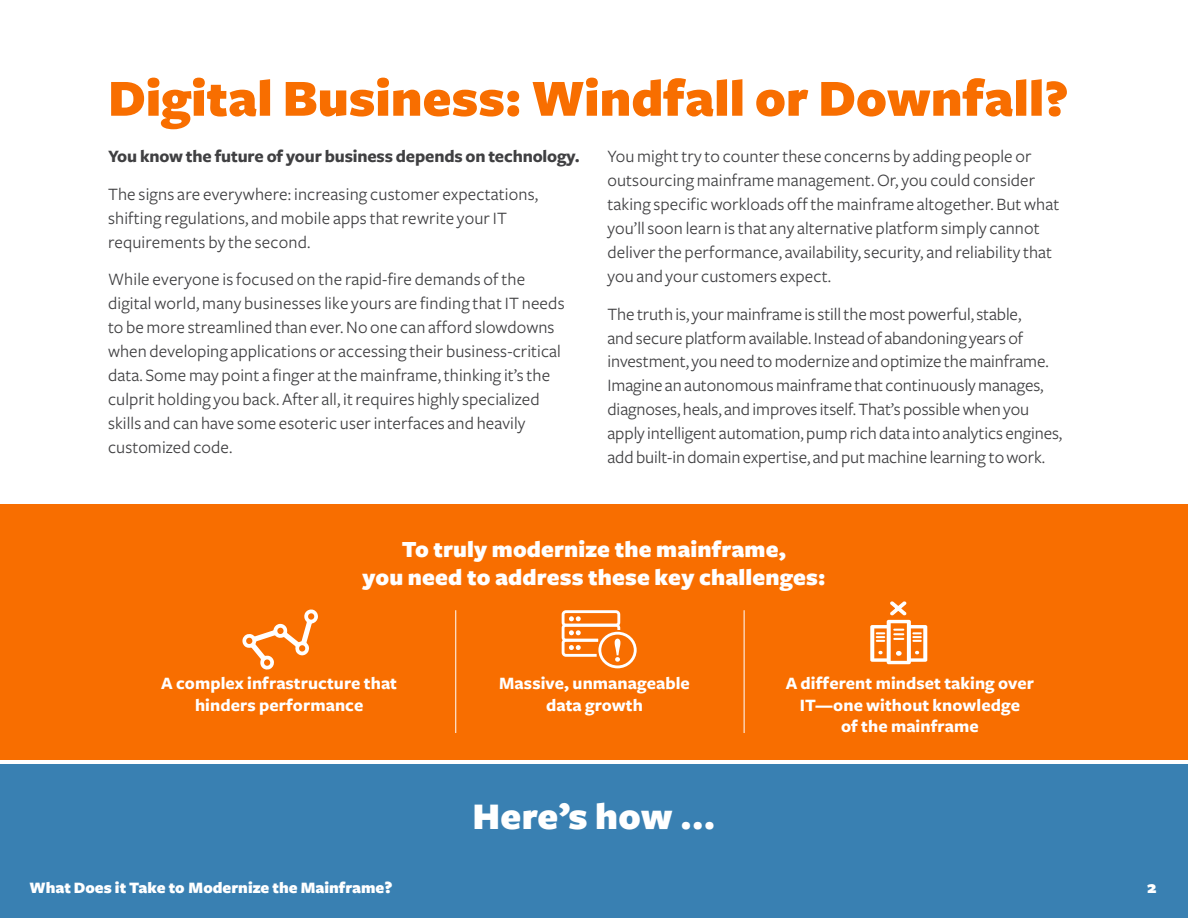
<style>
.page{position:relative;width:1188px;height:918px;background:#fff}
.page>*{position:absolute;margin:0;border:0;box-sizing:border-box;transform-origin:0 0}
.t1{font:900 54px "Freight Sans";color:#f86e00}
.t2{font:900 39px "Freight Sans";letter-spacing:.005em;color:#fff}
.t3{font:900 24px/28.8px "Freight Sans";letter-spacing:.005em;color:#fff;text-align:center}
.t4{font:18px/24px "Freight Sans";letter-spacing:.005em;color:#404042}
.t5{font:700 18px/21.6px "Freight Sans";letter-spacing:.005em;color:#fff;text-align:center}
.t6{font:700 18px "Freight Sans";letter-spacing:-.01em;color:#404042}
.t7{font:900 18px "Freight Sans";color:#fff}
.t8{font:900 16.5px "Freight Sans";color:#fff}
.s1{font-size:18px}
</style>
<div class="page">
<div style="left:0;top:764px;width:1188px;height:154px;background:#3980b2"></div>
<div style="left:0;top:504px;width:1188px;height:256px;background:#f86e00"></div>
<hr style="left:455px;top:610px;width:1px;height:123px;background:#fff">
<hr style="left:744px;top:610px;width:1px;height:123px;background:#fff">
<div style="left:562px;top:610px;width:58px;height:17px;border:3px solid #fff;border-radius:3px"></div>
<svg style="left:561px;top:616px;width:60px;height:46px"></svg>
<div style="left:598px;top:632px;width:39px;height:36px;border:3px solid #fff;border-radius:50%"></div>
<svg style="left:242px;top:609px;width:76px;height:61px"></svg>
<svg style="left:870px;top:601px;width:57px;height:63px"></svg>
<h1 class="t1" style="left:108px;top:70px;width:962px">Digital Business: Windfall or Downfall?</h1>
<p class="t6" style="left:108px;top:147px;width:473px">You know the future of your business depends on technology.</p>
<p class="t4" style="left:108px;top:182px;width:432px">The signs are everywhere: increasing customer expectations, shifting regulations, and mobile apps that rewrite your IT requirements by the second.</p>
<p class="t4" style="left:108px;top:268px;width:458px">While everyone is focused on the rapid-fire demands of the digital world, many businesses like yours are finding that IT needs to be more streamlined than ever. No one can afford slowdowns when developing applications or accessing their business-critical data. Some may point a finger at the mainframe, thinking it’s the culprit holding you back. After all, it requires highly specialized skills and can have some esoteric user interfaces and heavily customized code.</p>
<p class="t4" style="left:608px;top:145px;width:453px">You might try to counter these concerns by adding people or outsourcing mainframe management. Or, you could consider taking specific workloads off the mainframe altogether. But what you’ll soon learn is that any alternative platform simply cannot deliver the performance, availability, security, and reliability that you and your customers expect.</p>
<p class="t4" style="left:608px;top:302px;width:456px">The truth is, your mainframe is still the most powerful, stable,<br>and secure platform available. Instead of abandoning years of investment, you need to modernize and optimize the mainframe.<br>Imagine an autonomous mainframe that continuously manages, diagnoses, heals, and improves itself. That’s possible when you apply intelligent automation, pump rich data into analytics engines, add built-in domain expertise, and put machine learning to work.</p>
<h3 class="t3" style="left:362px;top:536px;width:465px">To truly modernize the mainframe,<br>you need to address these key challenges:</h3>
<p class="t5" style="left:161px;top:673px;width:237px">A complex infrastructure that hinders performance</p>
<p class="t5" style="left:499px;top:673px;width:192px">Massive, unmanageable data growth</p>
<p class="t5" style="left:786px;top:673px;width:250px">A different mindset taking over<br>IT—one without knowledge<br>of the mainframe</p>
<h2 class="t2" style="left:472px;top:796px;width:245px">Here’s how …</h2>
<p class="t8" style="left:29px;top:879px;width:365px">What Does it Take to Modernize the Mainframe<span class="s1">?</span></p>
<p class="t7" style="left:1147px;top:878px;width:11px">2</p>
</div>
